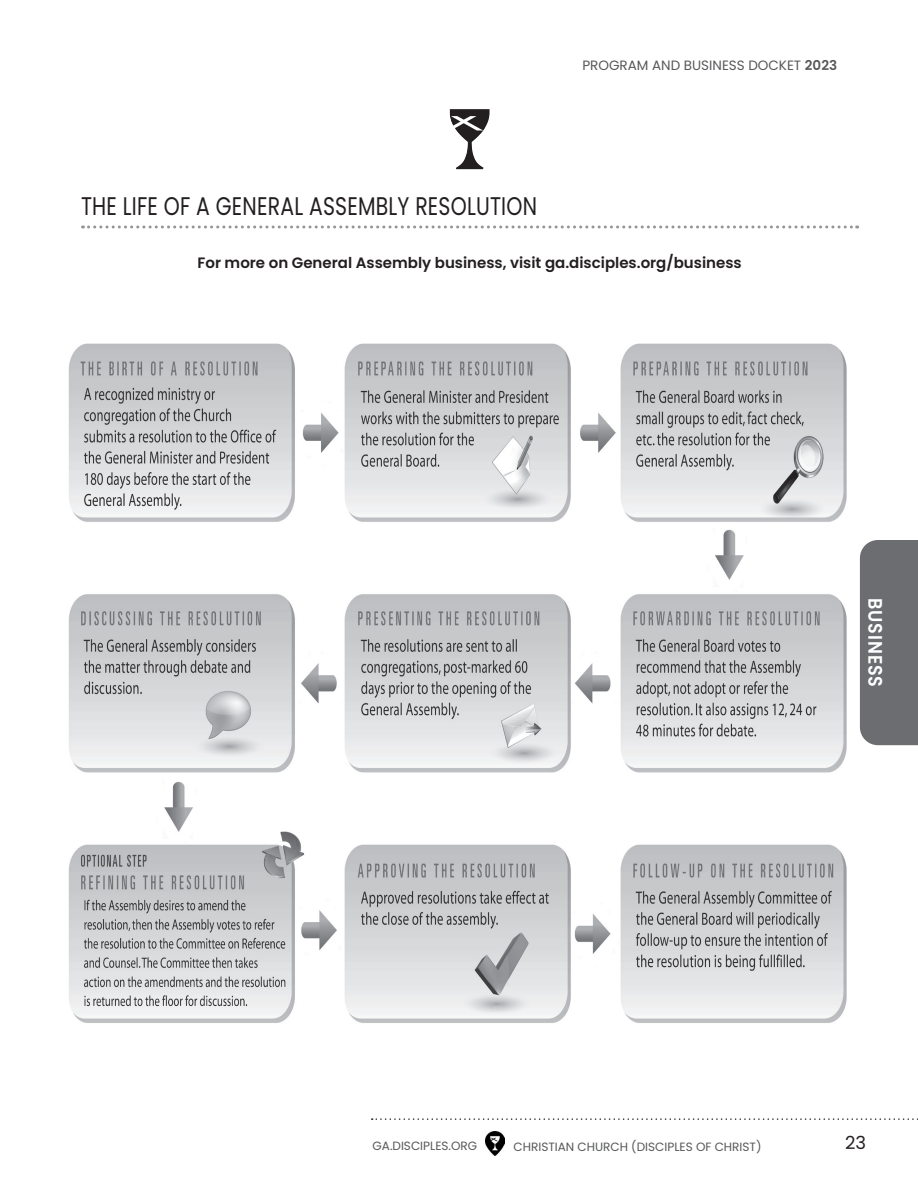
<style>
.page{position:relative;width:918px;height:1188px;background:#fff}
.page>*{position:absolute;margin:0;border:0;box-sizing:border-box;transform-origin:0 0}
.t1{font:25.5px "Poppins";letter-spacing:.01em;color:#231f20;scale:.8 1}
.t2{font:600 19.5px "Poppins";letter-spacing:.05em;color:#fff;scale:.9 1}
.t3{font:18px "Poppins";color:#231f20}
.t4{font:600 15px "Poppins";color:#231f20}
.t5{font:13.5px "Poppins";color:#57585a}
.t6{font:12px "Poppins";color:#57585a}
.s1{font-weight:600}
</style>
<div class="page">
<div style="left:860px;top:540px;width:58px;height:205px;background:#6c6d70"></div>
<svg style="left:372px;top:1118px;width:546px;height:2px"></svg>
<img style="left:486px;top:1132px;width:18px;height:23px">
<svg style="left:89px;top:225px;width:769px;height:3px"></svg>
<img style="left:68px;top:343px;width:779px;height:680px">
<img style="left:450px;top:109px;width:17px;height:49px">
<p class="t5" style="left:582px;top:58px;width:256px">PROGRAM AND BUSINESS DOCKET <span class="s1">2023</span></p>
<h1 class="t1" style="left:81px;top:191px;width:572px">THE LIFE OF A GENERAL ASSEMBLY RESOLUTION</h1>
<p class="t4" style="left:197px;top:255px;width:546px">For more on General Assembly business, visit ga.disciples.org/business</p>
<h2 class="t2" style="left:887px;top:598px;width:100px;rotate:90deg">BUSINESS</h2>
<p class="t6" style="left:373px;top:1139px;width:106px">GA.DISCIPLES.ORG</p>
<p class="t6" style="left:514px;top:1140px;width:249px">CHRISTIAN CHURCH (DISCIPLES OF CHRIST)</p>
<p class="t3" style="left:845px;top:1132px;width:22px">23</p>
</div>
